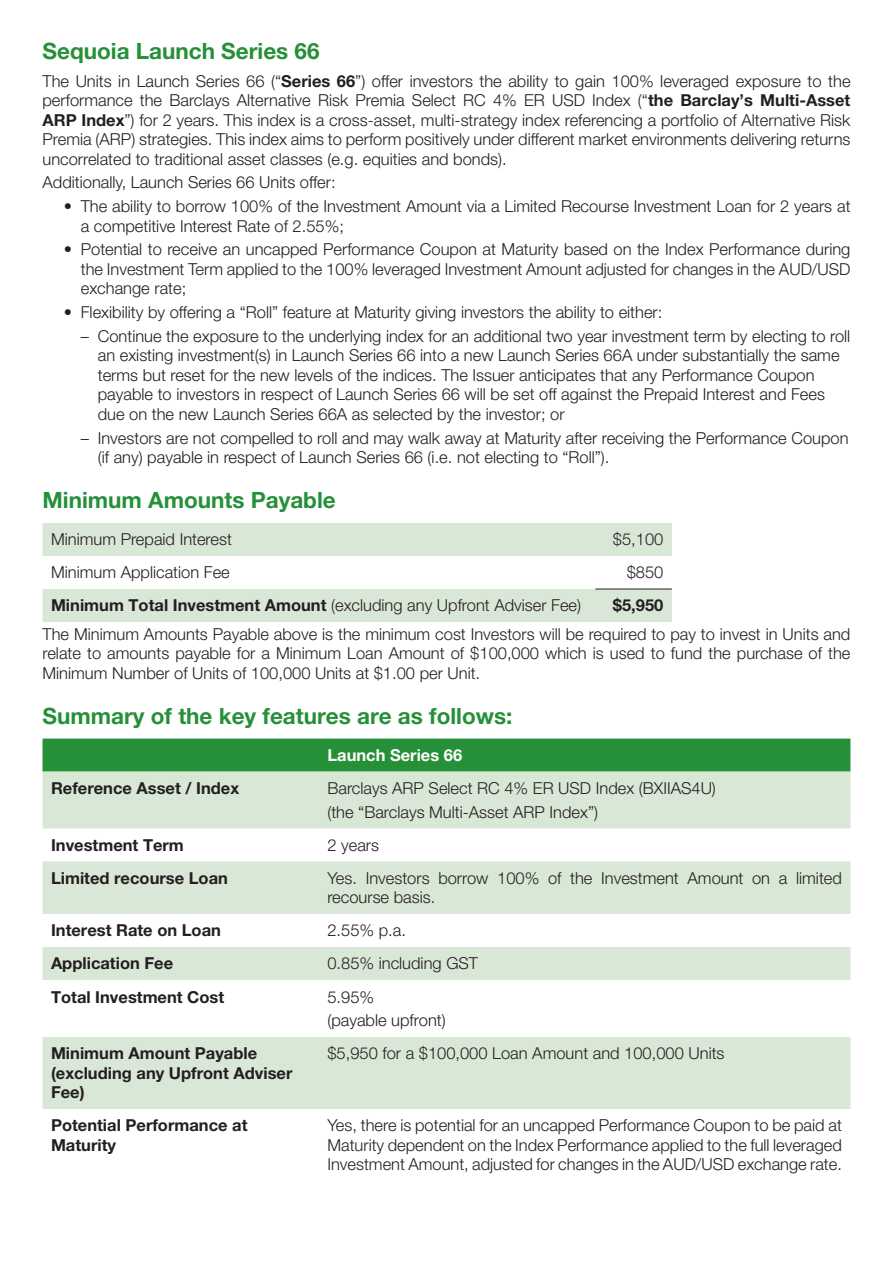
<style>
.page{position:relative;width:893px;height:1263px;background:#fff}
.page>*{position:absolute;margin:0;border:0;box-sizing:border-box;transform-origin:0 0}
.t1{font:700 22.5px "Helvetica Neue LT Pro";color:#269039}
.t2{font:300 16.5px/19.5px "Helvetica Neue LT Pro";color:#231f20}
.t3{font:700 16.5px/19.5px "Helvetica Neue LT Pro";color:#231f20}
.t4{font:700 16.5px "Helvetica Neue LT Pro";color:#fff}
.s1{font-weight:700}
</style>
<div class="page">
<svg style="left:43px;top:523px;width:629px;height:99px;fill:#d9e7d6"></svg>
<hr style="left:595px;top:589px;width:77px;height:1px;background:#231f20">
<div style="left:43px;top:739px;width:807px;height:33px;background:#269039"></div>
<svg style="left:43px;top:772px;width:807px;height:337px;fill:#d9e7d6"></svg>
<h1 class="t1" style="left:43px;top:37px;width:279px">Sequoia Launch Series 66</h1>
<p class="t2" style="left:43px;top:71px;width:809px;text-align:justify">The Units in Launch Series 66 (“<span class="s1">Series 66</span>”) offer investors the ability to gain 100% leveraged exposure to the performance the Barclays Alternative Risk Premia Select RC 4% ER USD Index (“<span class="s1">the Barclay’s Multi-Asset ARP Index</span>”) for 2 years. This index is a cross-asset, multi-strategy index referencing a portfolio of Alternative Risk Premia (ARP) strategies. This index aims to perform positively under different market environments delivering returns uncorrelated to traditional asset classes (e.g. equities and bonds).</p>
<p class="t2" style="left:43px;top:172px;width:295px">Additionally, Launch Series 66 Units offer:</p>
<p class="t2" style="left:81px;top:196px;width:771px;text-indent:-17px">• The ability to borrow 100% of the Investment Amount via a Limited Recourse Investment Loan for 2 years at a competitive Interest Rate of 2.55%;</p>
<p class="t2" style="left:81px;top:239px;width:771px;text-align:justify;text-indent:-17px">• Potential to receive an uncapped Performance Coupon at Maturity based on the Index Performance during the Investment Term applied to the 100% leveraged Investment Amount adjusted for changes in the AUD/USD exchange rate;</p>
<p class="t2" style="left:64px;top:302px;width:600px">• Flexibility by offering a “Roll” feature at Maturity giving investors the ability to either:</p>
<p class="t2" style="left:98px;top:326px;width:754px;text-indent:-17px">– Continue the exposure to the underlying index for an additional two year investment term by electing to roll an existing investment(s) in Launch Series 66 into a new Launch Series 66A under substantially the same terms but reset for the new levels of the indices. The Issuer anticipates that any Performance Coupon payable to investors in respect of Launch Series 66 will be set off against the Prepaid Interest and Fees due on the new Launch Series 66A as selected by the investor; or</p>
<p class="t2" style="left:98px;top:428px;width:752px;text-indent:-17px">– Investors are not compelled to roll and may walk away at Maturity after receiving the Performance Coupon (if any) payable in respect of Launch Series 66 (i.e. not electing to “Roll”).</p>
<h1 class="t1" style="left:43px;top:486px;width:295px">Minimum Amounts Payable</h1>
<p class="t2" style="left:51px;top:529px;width:182px">Minimum Prepaid Interest</p>
<p class="t2" style="left:613px;top:529px;width:52px">$5,100</p>
<p class="t2" style="left:51px;top:562px;width:180px">Minimum Application Fee</p>
<p class="t2" style="left:627px;top:562px;width:38px">$850</p>
<p class="t2" style="left:51px;top:595px;width:532px"><span class="s1">Minimum Total Investment Amount</span> (excluding any Upfront Adviser Fee)</p>
<p class="t3" style="left:613px;top:595px;width:52px">$5,950</p>
<p class="t2" style="left:43px;top:624px;width:809px;text-align:justify">The Minimum Amounts Payable above is the minimum cost Investors will be required to pay to invest in Units and relate to amounts payable for a Minimum Loan Amount of $100,000 which is used to fund the purchase of the Minimum Number of Units of 100,000 Units at $1.00 per Unit.</p>
<h1 class="t1" style="left:43px;top:702px;width:471px">Summary of the key features are as follows:</h1>
<p class="t4" style="left:327px;top:745px;width:136px">Launch Series 66</p>
<p class="t3" style="left:51px;top:778px;width:190px">Reference Asset / Index</p>
<p class="t2" style="left:327px;top:776px;width:390px;line-height:23.7px">Barclays ARP Select RC 4% ER USD Index (BXIIAS4U) (the “Barclays Multi-Asset ARP Index”)</p>
<p class="t3" style="left:51px;top:835px;width:134px">Investment Term</p>
<p class="t2" style="left:327px;top:835px;width:53px">2 years</p>
<p class="t3" style="left:51px;top:868px;width:178px">Limited recourse Loan</p>
<p class="t2" style="left:327px;top:868px;width:516px">Yes. Investors borrow 100% of the Investment Amount on a limited recourse basis.</p>
<p class="t3" style="left:51px;top:920px;width:171px">Interest Rate on Loan</p>
<p class="t2" style="left:327px;top:920px;width:80px">2.55% p.a.</p>
<p class="t3" style="left:51px;top:953px;width:124px">Application Fee</p>
<p class="t2" style="left:327px;top:953px;width:152px">0.85% including GST</p>
<p class="t3" style="left:51px;top:986px;width:175px">Total Investment Cost</p>
<p class="t2" style="left:327px;top:984px;width:120px;line-height:23.7px">5.95%<br>(payable upfront)</p>
<p class="t3" style="left:51px;top:1043px;width:243px">Minimum Amount Payable (excluding any Upfront Adviser<br>Fee)</p>
<p class="t2" style="left:327px;top:1043px;width:399px">$5,950 for a $100,000 Loan Amount and 100,000 Units</p>
<p class="t3" style="left:51px;top:1115px;width:198px">Potential Performance at<br>Maturity</p>
<p class="t2" style="left:327px;top:1115px;width:516px;text-align:justify">Yes, there is potential for an uncapped Performance Coupon to be paid at Maturity dependent on the Index Performance applied to the full leveraged Investment Amount, adjusted for changes in the AUD/USD exchange rate.</p>
</div>
